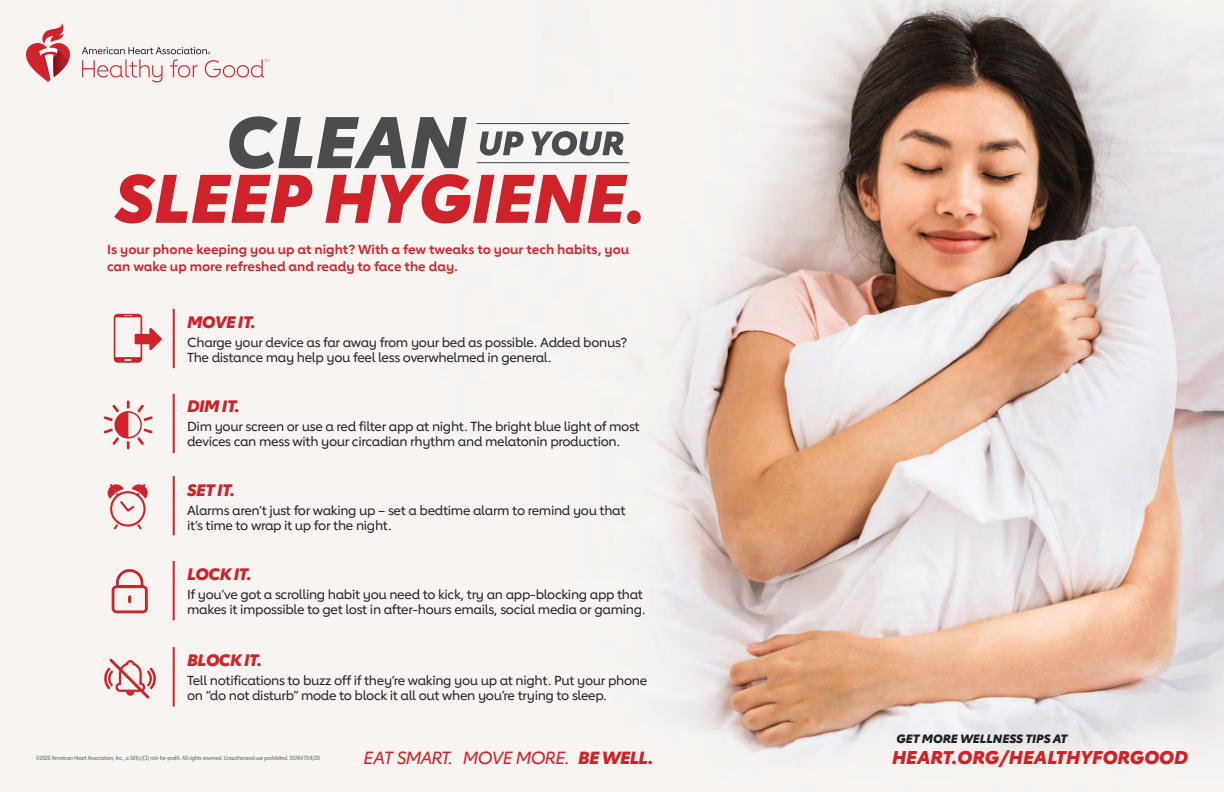
<style>
.page{position:relative;width:1224px;height:792px;background:#fff}
.page>*{position:absolute;margin:0;border:0;box-sizing:border-box;transform-origin:0 0}
.t1{font:italic 800 18.4px "Lub Dub";letter-spacing:.005em;color:#ce232a}
.t2{font:italic 500 17.5px "Lub Dub";letter-spacing:-.035em;color:#ce232a}
.t3{font:italic 800 17.5px "Lub Dub";letter-spacing:-.03em;color:#ce232a}
.t4{font:italic 800 16.5px "Lub Dub";letter-spacing:-.025em;color:#ce232a}
.t5{font:500 13px/15px "Lub Dub";letter-spacing:-.025em;color:#231f20}
.t6{font:700 13px/17px "Lub Dub";color:#ce232a}
.t7{font:italic 800 12px "Lub Dub";color:#231f20}
.t8{font:6px "Lub Dub Condensed";letter-spacing:-.025em;color:#636366}
</style>
<div class="page">
<img style="left:0;top:0;width:1224px;height:792px">
<svg style="left:26px;top:23px;width:46px;height:59px"></svg>
<svg style="left:82px;top:47px;width:187px;height:35px"></svg>
<hr style="left:173px;top:394px;width:2px;height:59px;background:#ce232a">
<svg style="left:104px;top:400px;width:49px;height:49px"></svg>
<hr style="left:173px;top:476px;width:2px;height:59px;background:#ce232a">
<svg style="left:108px;top:484px;width:40px;height:45px"></svg>
<hr style="left:173px;top:561px;width:2px;height:59px;background:#ce232a">
<svg style="left:110px;top:568px;width:39px;height:47px"></svg>
<hr style="left:173px;top:647px;width:2px;height:59px;background:#ce232a">
<svg style="left:103px;top:656px;width:54px;height:45px"></svg>
<hr style="left:173px;top:309px;width:2px;height:59px;background:#ce232a">
<svg style="left:114px;top:314px;width:48px;height:49px"></svg>
<svg style="left:114px;top:116px;width:527px;height:108px"></svg>
<hr style="left:477px;top:162px;width:152px;height:1px;background:#4b4c4d">
<hr style="left:477px;top:123px;width:152px;height:1px;background:#4b4c4d">
<p class="t6" style="left:107px;top:241px;width:524px">Is your phone keeping you up at night? With a few tweaks to your tech habits, you can wake up more refreshed and ready to face the day.</p>
<p class="t4" style="left:187px;top:312px;width:70px">MOVE IT.</p>
<p class="t5" style="left:187px;top:334px;width:442px">Charge your device as far away from your bed as possible. Added bonus?<br>The distance may help you feel less overwhelmed in general.</p>
<p class="t4" style="left:187px;top:396px;width:54px">DIM IT.</p>
<p class="t5" style="left:187px;top:419px;width:454px">Dim your screen or use a red filter app at night. The bright blue light of most devices can mess with your circadian rhythm and melatonin production.</p>
<p class="t4" style="left:187px;top:480px;width:50px">SET IT.</p>
<p class="t5" style="left:187px;top:502px;width:440px">Alarms aren’t just for waking up – set a bedtime alarm to remind you that it’s time to wrap it up for the night.</p>
<p class="t4" style="left:187px;top:564px;width:66px">LOCK IT.</p>
<p class="t5" style="left:187px;top:587px;width:460px">If you’ve got a scrolling habit you need to kick, try an app-blocking app that makes it impossible to get lost in after-hours emails, social media or gaming.</p>
<p class="t4" style="left:187px;top:650px;width:76px">BLOCK IT.</p>
<p class="t5" style="left:187px;top:672px;width:462px">Tell notifications to buzz off if they’re waking you up at night. Put your phone on “do not disturb” mode to block it all out when you’re trying to sleep.</p>
<p class="t7" style="left:896px;top:731px;width:173px">GET MORE WELLNESS TIPS AT</p>
<p class="t8" style="left:36px;top:755px;width:286px">©2020 American Heart Association, Inc., a 501(c)(3) not-for-profit. All rights reserved. Unauthorized use prohibited. DS16479 8/20</p>
<p class="t1" style="left:892px;top:746px;width:297px">HEART.ORG/HEALTHYFORGOOD</p>
<p class="t2" style="left:364px;top:748px;width:91px">EAT SMART.</p>
<p class="t2" style="left:463px;top:748px;width:109px">MOVE MORE.</p>
<p class="t3" style="left:578px;top:747px;width:77px">BE WELL.</p>
</div>
